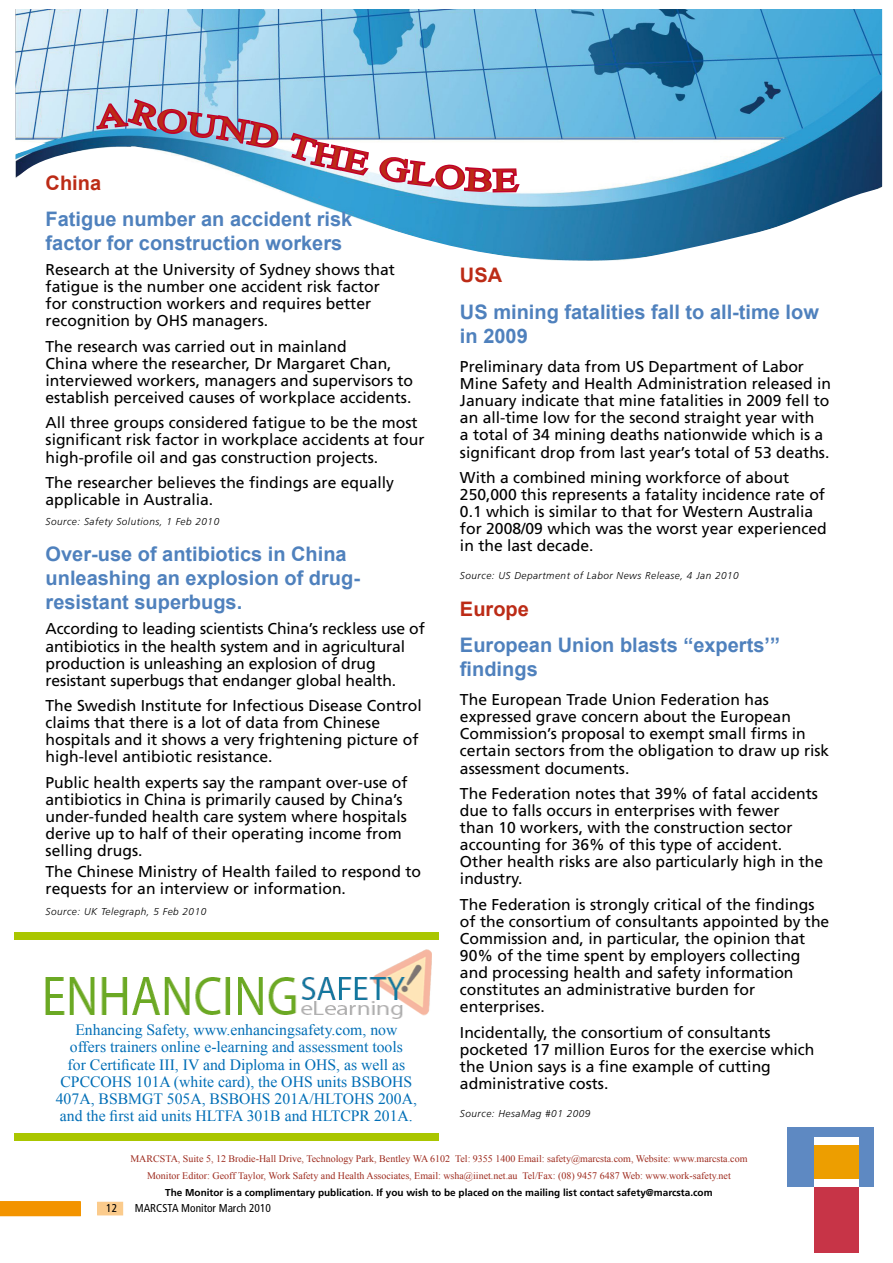
<style>
.page{position:relative;width:893px;height:1263px;background:#fff}
.page>*{position:absolute;margin:0;border:0;box-sizing:border-box;transform-origin:0 0}
.t1{font:700 19.95px/24px "Arial";color:#4f81bd}
.t2{font:700 19.95px "Arial";color:#bc2b16}
.t3{font:15.75px/17.1px "Frutiger";color:#000}
.t4{font:15.75px/17.1px "Times New Roman";color:#006eb6;text-align:center}
.t5{font:condensed 11.4px "Frutiger";color:#000}
.t6{font:10.05px/16.6px "Times New Roman";color:#9d2a1d;text-align:center}
.t7{font:italic 300 10.05px "Frutiger";letter-spacing:.05em;color:#000}
.t8{font:700 10.05px "Frutiger";color:#000}
</style>
<div class="page">
<svg style="left:0;top:1201px;width:81px;height:15px"></svg>
<svg style="left:97px;top:1202px;width:26px;height:13px"></svg>
<div style="left:787px;top:1127px;width:86px;height:60px;background:#5e89c2"></div>
<div style="left:814px;top:1187px;width:44px;height:66px;background:#c73447"></div>
<div style="left:814px;top:1145px;width:44px;height:35px;background:#ed9e00"></div>
<div style="left:814px;top:1137px;width:44px;height:8px;background:#fff"></div>
<div style="left:814px;top:1179px;width:44px;height:8px;background:#fff"></div>
<svg style="left:15px;top:9px;width:868px;height:252px"></svg>
<img style="left:46px;top:949px;width:385px;height:69px">
<div style="left:14px;top:1133px;width:425px;height:7px;background:#aac600"></div>
<div style="left:14px;top:932px;width:425px;height:7px;background:#aac600"></div>
<svg style="left:95px;top:97px;width:186px;height:53px;background:#9896b5"></svg>
<svg style="left:288px;top:131px;width:83px;height:46px"></svg>
<svg style="left:377px;top:155px;width:145px;height:39px"></svg>
<p class="t2" style="left:46px;top:174px;width:57px">China</p>
<p class="t1" style="left:46px;top:208px;width:308px">Fatigue number an accident risk factor for construction workers</p>
<p class="t3" style="left:46px;top:262px;width:351px">Research at the University of Sydney shows that fatigue is the number one accident risk factor for construction workers and requires better recognition by OHS managers.</p>
<p class="t3" style="left:46px;top:339px;width:369px">The research was carried out in mainland<br>China where the researcher, Dr Margaret Chan, interviewed workers, managers and supervisors to establish perceived causes of workplace accidents.</p>
<p class="t3" style="left:46px;top:415px;width:380px">All three groups considered fatigue to be the most significant risk factor in workplace accidents at four high-profile oil and gas construction projects.</p>
<p class="t3" style="left:46px;top:475px;width:350px">The researcher believes the findings are equally applicable in Australia.</p>
<p class="t7" style="left:46px;top:517px;width:175px">Source: Safety Solutions, 1 Feb 2010</p>
<p class="t1" style="left:46px;top:544px;width:316px">Over-use of antibiotics in China unleashing an explosion of drug&shy;resistant superbugs.</p>
<p class="t3" style="left:46px;top:621px;width:381px">According to leading scientists China’s reckless use of antibiotics in the health system and in agricultural production is unleashing an explosion of drug resistant superbugs that endanger global health.</p>
<p class="t3" style="left:46px;top:698px;width:378px">The Swedish Institute for Infectious Disease Control claims that there is a lot of data from Chinese hospitals and it shows a very frightening picture of high-level antibiotic resistance.</p>
<p class="t3" style="left:46px;top:774px;width:363px">Public health experts say the rampant over-use of antibiotics in China is primarily caused by China’s under-funded health care system where hospitals derive up to half of their operating income from selling drugs.</p>
<p class="t3" style="left:46px;top:864px;width:377px">The Chinese Ministry of Health failed to respond to requests for an interview or information.</p>
<p class="t7" style="left:46px;top:907px;width:162px">Source: UK Telegraph, 5 Feb 2010</p>
<p class="t4" style="left:56px;top:1023px;width:363px">Enhancing Safety, www.enhancingsafety.com, now offers trainers online e-learning and assessment tools<br>for Certificate III, IV and Diploma in OHS, as well as CPCCOHS 101A (white card), the OHS units BSBOHS 407A, BSBMGT 505A, BSBOHS 201A/HLTOHS 200A, and the first aid units HLTFA 301B and HLTCPR 201A.</p>
<p class="t2" style="left:460px;top:267px;width:44px">USA</p>
<p class="t1" style="left:460px;top:301px;width:360px">US mining fatalities fall to all-time low in 2009</p>
<p class="t3" style="left:460px;top:359px;width:372px">Preliminary data from US Department of Labor Mine Safety and Health Administration released in January indicate that mine fatalities in 2009 fell to an all-time low for the second straight year with<br>a total of 34 mining deaths nationwide which is a significant drop from last year’s total of 53 deaths.</p>
<p class="t3" style="left:460px;top:470px;width:368px">With a combined mining workforce of about 250,000 this represents a fatality incidence rate of 0.1 which is similar to that for Western Australia for 2008/09 which was the worst year experienced in the last decade.</p>
<p class="t7" style="left:460px;top:572px;width:280px">Source: US Department of Labor News Release, 4 Jan 2010</p>
<p class="t2" style="left:460px;top:600px;width:70px">Europe</p>
<p class="t1" style="left:460px;top:634px;width:321px">European Union blasts “experts’” findings</p>
<p class="t3" style="left:460px;top:692px;width:371px">The European Trade Union Federation has expressed grave concern about the European Commission’s proposal to exempt small firms in certain sectors from the obligation to draw up risk assessment documents.</p>
<p class="t3" style="left:460px;top:786px;width:365px">The Federation notes that 39% of fatal accidents due to falls occurs in enterprises with fewer<br>than 10 workers, with the construction sector accounting for 36% of this type of accident.<br>Other health risks are also particularly high in the industry.</p>
<p class="t3" style="left:460px;top:897px;width:371px">The Federation is strongly critical of the findings of the consortium of consultants appointed by the Commission and, in particular, the opinion that 90% of the time spent by employers collecting and processing health and safety information constitutes an administrative burden for enterprises.</p>
<p class="t3" style="left:460px;top:1025px;width:356px">Incidentally, the consortium of consultants pocketed 17 million Euros for the exercise which the Union says is a fine example of cutting administrative costs.</p>
<p class="t7" style="left:460px;top:1110px;width:132px">Source: HesaMag #01 2009</p>
<p class="t6" style="left:130px;top:1152px;width:618px">MARCSTA, Suite 5, 12 Brodie-Hall Drive, Technology Park, Bentley WA 6102 Tel: 9355 1400 Email: safety@marcsta.com, Website: www.marcsta.com<br>Monitor Editor: Geoff Taylor, Work Safety and Health Associates, Email: wsha@iinet.net.au Tel/Fax: (08) 9457 6487 Web: www.work-safety.net</p>
<p class="t8" style="left:165px;top:1188px;width:549px">The Monitor is a complimentary publication. If you wish to be placed on the mailing list contact safety@marcsta.com</p>
<p class="t5" style="left:106px;top:1204px;width:12px">12</p>
<p class="t5" style="left:135px;top:1204px;width:138px">MARCSTA Monitor March 2010</p>
</div>
